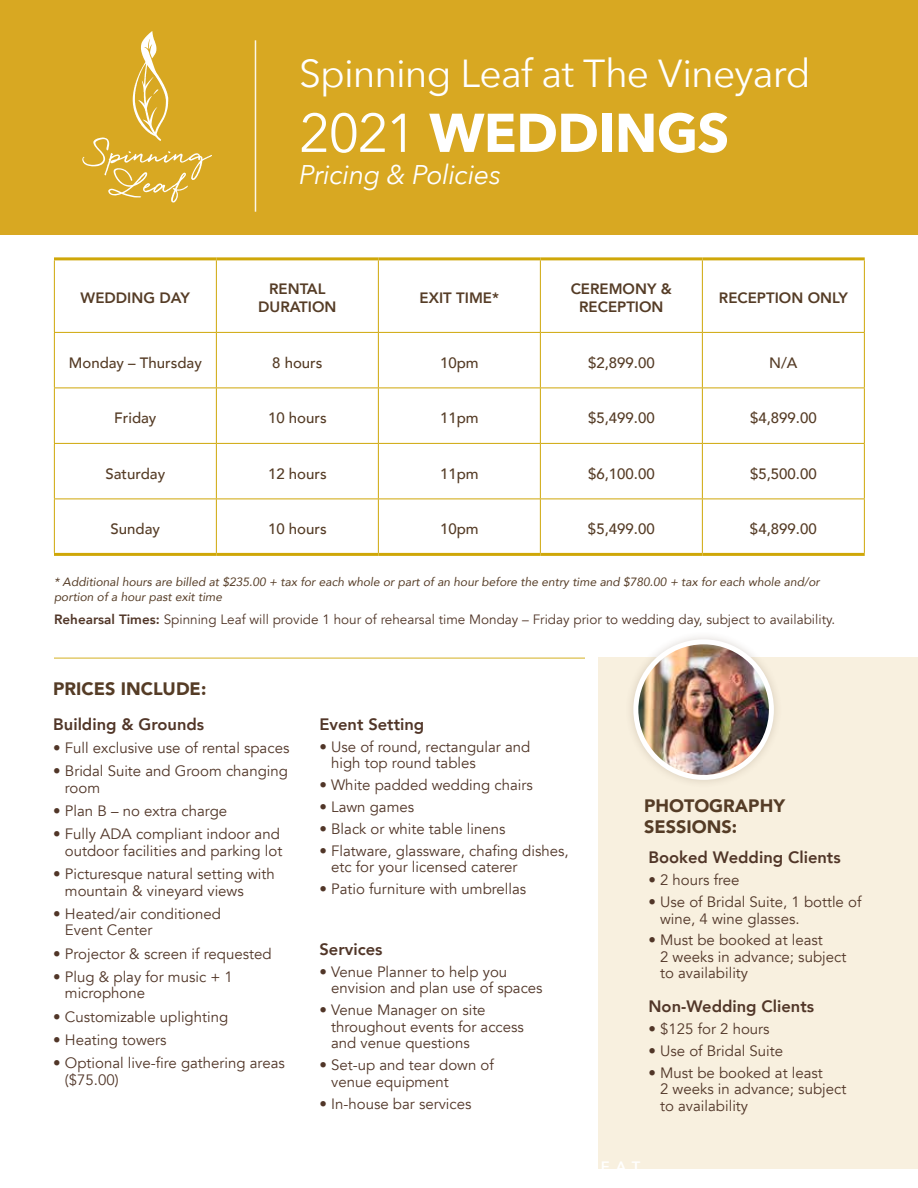
<style>
.page{position:relative;width:918px;height:1188px;background:#fff}
.page>*{position:absolute;margin:0;border:0;box-sizing:border-box;transform-origin:0 0}
.t1{font:700 54px "Avenir Next";letter-spacing:-.015em;color:#fff}
.t2{font:39px "Avenir Next";letter-spacing:-.02em;color:#fff}
.t3{font:italic 27px "Avenir Next";letter-spacing:-.02em;color:#fff}
.t4{font:900 18px/21.6px "Avenir";color:#553c26}
.t5{font:800 16.5px "Avenir";color:#513628}
.t6{font:15px/16.5px "Avenir";color:#513628}
.t7{font:500 15px "Avenir";color:#553c26}
.t8{font:800 15px/18px "Avenir";color:#553c26;text-align:center}
.t9{font:13.5px "Avenir";color:#513628}
.t10{font:italic 12px/14.4px "Avenir";color:#553c26}
.s1{font-weight:400}
.s2{font-weight:800}
</style>
<div class="page">
<div style="left:598px;top:658px;width:320px;height:511px;background:#f8f0df"></div>
<div style="left:625px;top:631px;width:158px;height:158px;background:#553c26;opacity:.2"></div>
<img style="left:636px;top:642px;width:135px;height:135px;border-radius:68px">
<div style="left:633px;top:639px;width:141px;height:141px;border:5px solid #fff;border-radius:50%"></div>
<svg style="left:55px;top:260px;width:809px;height:293px"></svg>
<hr style="left:54px;top:260px;width:1px;height:72px;background:#cfa708">
<hr style="left:216px;top:260px;width:1px;height:72px;background:#cfa708">
<hr style="left:378px;top:260px;width:1px;height:72px;background:#cfa708">
<hr style="left:540px;top:260px;width:1px;height:72px;background:#cfa708">
<hr style="left:702px;top:260px;width:1px;height:72px;background:#cfa708">
<hr style="left:864px;top:260px;width:1px;height:72px;background:#cfa708">
<hr style="left:54px;top:332px;width:162px;height:1px;background:#cfa708">
<hr style="left:54px;top:333px;width:1px;height:55px;background:#cfa708">
<hr style="left:216px;top:332px;width:162px;height:1px;background:#cfa708">
<hr style="left:216px;top:333px;width:1px;height:55px;background:#cfa708">
<hr style="left:378px;top:332px;width:162px;height:1px;background:#cfa708">
<hr style="left:378px;top:333px;width:1px;height:55px;background:#cfa708">
<hr style="left:540px;top:332px;width:162px;height:1px;background:#cfa708">
<hr style="left:540px;top:333px;width:1px;height:55px;background:#cfa708">
<hr style="left:702px;top:332px;width:163px;height:1px;background:#cfa708">
<hr style="left:702px;top:333px;width:1px;height:55px;background:#cfa708">
<hr style="left:864px;top:333px;width:1px;height:55px;background:#cfa708">
<hr style="left:54px;top:388px;width:162px;height:1px;background:#cfa708">
<hr style="left:54px;top:388px;width:1px;height:55px;background:#cfa708">
<hr style="left:216px;top:388px;width:162px;height:1px;background:#cfa708">
<hr style="left:216px;top:388px;width:1px;height:55px;background:#cfa708">
<hr style="left:378px;top:388px;width:162px;height:1px;background:#cfa708">
<hr style="left:378px;top:388px;width:1px;height:55px;background:#cfa708">
<hr style="left:540px;top:388px;width:162px;height:1px;background:#cfa708">
<hr style="left:540px;top:388px;width:1px;height:55px;background:#cfa708">
<hr style="left:702px;top:388px;width:163px;height:1px;background:#cfa708">
<hr style="left:702px;top:388px;width:1px;height:55px;background:#cfa708">
<hr style="left:864px;top:388px;width:1px;height:55px;background:#cfa708">
<hr style="left:54px;top:443px;width:162px;height:1px;background:#cfa708">
<hr style="left:54px;top:444px;width:1px;height:55px;background:#cfa708">
<hr style="left:216px;top:443px;width:162px;height:1px;background:#cfa708">
<hr style="left:216px;top:444px;width:1px;height:55px;background:#cfa708">
<hr style="left:378px;top:443px;width:162px;height:1px;background:#cfa708">
<hr style="left:378px;top:444px;width:1px;height:55px;background:#cfa708">
<hr style="left:540px;top:443px;width:162px;height:1px;background:#cfa708">
<hr style="left:540px;top:444px;width:1px;height:55px;background:#cfa708">
<hr style="left:702px;top:443px;width:163px;height:1px;background:#cfa708">
<hr style="left:702px;top:444px;width:1px;height:55px;background:#cfa708">
<hr style="left:864px;top:444px;width:1px;height:55px;background:#cfa708">
<hr style="left:54px;top:499px;width:162px;height:1px;background:#cfa708">
<hr style="left:54px;top:499px;width:1px;height:54px;background:#cfa708">
<hr style="left:216px;top:499px;width:162px;height:1px;background:#cfa708">
<hr style="left:216px;top:499px;width:1px;height:54px;background:#cfa708">
<hr style="left:378px;top:499px;width:162px;height:1px;background:#cfa708">
<hr style="left:378px;top:499px;width:1px;height:54px;background:#cfa708">
<hr style="left:540px;top:499px;width:162px;height:1px;background:#cfa708">
<hr style="left:540px;top:499px;width:1px;height:54px;background:#cfa708">
<hr style="left:702px;top:499px;width:163px;height:1px;background:#cfa708">
<hr style="left:702px;top:499px;width:1px;height:54px;background:#cfa708">
<hr style="left:864px;top:499px;width:1px;height:54px;background:#cfa708">
<hr style="left:54px;top:257px;width:162px;height:3px;background:#cfa708">
<hr style="left:216px;top:257px;width:162px;height:3px;background:#cfa708">
<hr style="left:378px;top:257px;width:162px;height:3px;background:#cfa708">
<hr style="left:540px;top:257px;width:162px;height:3px;background:#cfa708">
<hr style="left:702px;top:257px;width:163px;height:3px;background:#cfa708">
<hr style="left:54px;top:553px;width:162px;height:3px;background:#cfa708">
<hr style="left:216px;top:553px;width:162px;height:3px;background:#cfa708">
<hr style="left:378px;top:553px;width:162px;height:3px;background:#cfa708">
<hr style="left:540px;top:553px;width:162px;height:3px;background:#cfa708">
<hr style="left:702px;top:553px;width:163px;height:3px;background:#cfa708">
<div style="left:0;top:0;width:918px;height:235px;background:#d8a822"></div>
<hr style="left:54px;top:658px;width:531px;height:1px;background:#cfa708">
<svg style="left:82px;top:31px;width:130px;height:171px"></svg>
<hr style="left:255px;top:40px;width:1px;height:172px;background:#fff">
<h2 class="t2" style="left:299px;top:41px;width:513px">Spinning Leaf at The Vineyard</h2>
<h1 class="t1" style="left:299px;top:86px;width:432px"><span class="s1">2021</span> WEDDINGS</h1>
<h3 class="t3" style="left:299px;top:152px;width:203px">Pricing &amp; Policies</h3>
<p class="t8" style="left:81px;top:289px;width:111px">WEDDING DAY</p>
<p class="t8" style="left:258px;top:280px;width:80px">RENTAL<br>DURATION</p>
<p class="t8" style="left:420px;top:289px;width:81px">EXIT TIME*</p>
<p class="t8" style="left:571px;top:280px;width:103px">CEREMONY &amp;<br>RECEPTION</p>
<p class="t8" style="left:719px;top:289px;width:130px">RECEPTION ONLY</p>
<p class="t7" style="left:69px;top:349px;width:135px">Monday – Thursday</p>
<p class="t7" style="left:272px;top:349px;width:52px">8 hours</p>
<p class="t7" style="left:440px;top:349px;width:40px">10pm</p>
<p class="t7" style="left:588px;top:349px;width:68px">$2,899.00</p>
<p class="t7" style="left:769px;top:349px;width:30px">N/A</p>
<p class="t7" style="left:114px;top:405px;width:44px">Friday</p>
<p class="t7" style="left:268px;top:405px;width:60px">10 hours</p>
<p class="t7" style="left:440px;top:405px;width:40px">11pm</p>
<p class="t7" style="left:588px;top:405px;width:68px">$5,499.00</p>
<p class="t7" style="left:750px;top:405px;width:68px">$4,899.00</p>
<p class="t7" style="left:106px;top:460px;width:61px">Saturday</p>
<p class="t7" style="left:268px;top:460px;width:60px">12 hours</p>
<p class="t7" style="left:440px;top:460px;width:40px">11pm</p>
<p class="t7" style="left:588px;top:460px;width:68px">$6,100.00</p>
<p class="t7" style="left:750px;top:460px;width:68px">$5,500.00</p>
<p class="t7" style="left:111px;top:516px;width:51px">Sunday</p>
<p class="t7" style="left:268px;top:516px;width:60px">10 hours</p>
<p class="t7" style="left:440px;top:516px;width:40px">10pm</p>
<p class="t7" style="left:588px;top:516px;width:68px">$5,499.00</p>
<p class="t7" style="left:750px;top:516px;width:68px">$4,899.00</p>
<p class="t10" style="left:54px;top:575px;width:767px">* Additional hours are billed at $235.00 + tax for each whole or part of an hour before the entry time and $780.00 + tax for each whole and/or portion of a hour past exit time</p>
<p class="t9" style="left:54px;top:611px;width:783px"><span class="s2">Rehearsal Times:</span> Spinning Leaf will provide 1 hour of rehearsal time Monday – Friday prior to wedding day, subject to availability.</p>
<p class="t4" style="left:53px;top:678px;width:155px">PRICES INCLUDE:</p>
<p class="t5" style="left:53px;top:711px;width:152px">Building &amp; Grounds</p>
<p class="t6" style="left:53px;top:740px;width:238px">• Full exclusive use of rental spaces</p>
<p class="t6" style="left:65px;top:763px;width:225px;text-indent:-12px">• Bridal Suite and Groom changing room</p>
<p class="t6" style="left:53px;top:803px;width:175px">• Plan B – no extra charge</p>
<p class="t6" style="left:53px;top:826px;width:231px;text-align:right">• Fully ADA compliant indoor and outdoor facilities and parking lot</p>
<p class="t6" style="left:65px;top:866px;width:211px;text-indent:-12px">• Picturesque natural setting with mountain &amp; vineyard views</p>
<p class="t6" style="left:65px;top:906px;width:158px;text-indent:-12px">• Heated/air conditioned<br>Event Center</p>
<p class="t6" style="left:53px;top:946px;width:220px">• Projector &amp; screen if requested</p>
<p class="t6" style="left:65px;top:969px;width:170px;text-indent:-12px">• Plug &amp; play for music + 1 microphone</p>
<p class="t6" style="left:53px;top:1009px;width:176px">• Customizable uplighting</p>
<p class="t6" style="left:53px;top:1032px;width:115px">• Heating towers</p>
<p class="t6" style="left:65px;top:1055px;width:221px;text-indent:-12px">• Optional live-fire gathering areas ($75.00)</p>
<p class="t5" style="left:320px;top:711px;width:106px">Event Setting</p>
<p class="t6" style="left:331px;top:739px;width:201px;text-indent:-12px">• Use of round, rectangular and high top round tables</p>
<p class="t6" style="left:320px;top:777px;width:215px">• White padded wedding chairs</p>
<p class="t6" style="left:320px;top:799px;width:96px">• Lawn games</p>
<p class="t6" style="left:320px;top:821px;width:188px">• Black or white table linens</p>
<p class="t6" style="left:331px;top:843px;width:239px;text-indent:-12px">• Flatware, glassware, chafing dishes, etc for your licensed caterer</p>
<p class="t6" style="left:320px;top:881px;width:208px">• Patio furniture with umbrellas</p>
<p class="t5" style="left:320px;top:936px;width:64px">Services</p>
<p class="t6" style="left:331px;top:964px;width:213px;text-indent:-12px">• Venue Planner to help you envision and plan use of spaces</p>
<p class="t6" style="left:331px;top:1002px;width:194px;text-indent:-12px">• Venue Manager on site throughout events for access and venue questions</p>
<p class="t6" style="left:331px;top:1057px;width:164px;text-indent:-12px">• Set-up and tear down of venue equipment</p>
<p class="t6" style="left:320px;top:1095px;width:154px">• In-house bar services</p>
<p class="t4" style="left:644px;top:794px;width:142px">PHOTOGRAPHY<br>SESSIONS:</p>
<p class="t5" style="left:648px;top:845px;width:194px">Booked Wedding Clients</p>
<p class="t6" style="left:648px;top:872px;width:93px">• 2 hours free</p>
<p class="t6" style="left:660px;top:894px;width:203px;text-indent:-12px">• Use of Bridal Suite, 1 bottle of wine, 4 wine glasses.</p>
<p class="t6" style="left:660px;top:932px;width:188px;text-indent:-12px">• Must be booked at least<br>2 weeks in advance; subject to availability</p>
<p class="t5" style="left:648px;top:994px;width:167px">Non-Wedding Clients</p>
<p class="t6" style="left:648px;top:1021px;width:123px">• $125 for 2 hours</p>
<p class="t6" style="left:648px;top:1043px;width:136px">• Use of Bridal Suite</p>
<p class="t6" style="left:660px;top:1065px;width:188px;text-indent:-12px">• Must be booked at least<br>2 weeks in advance; subject to availability</p>
</div>
